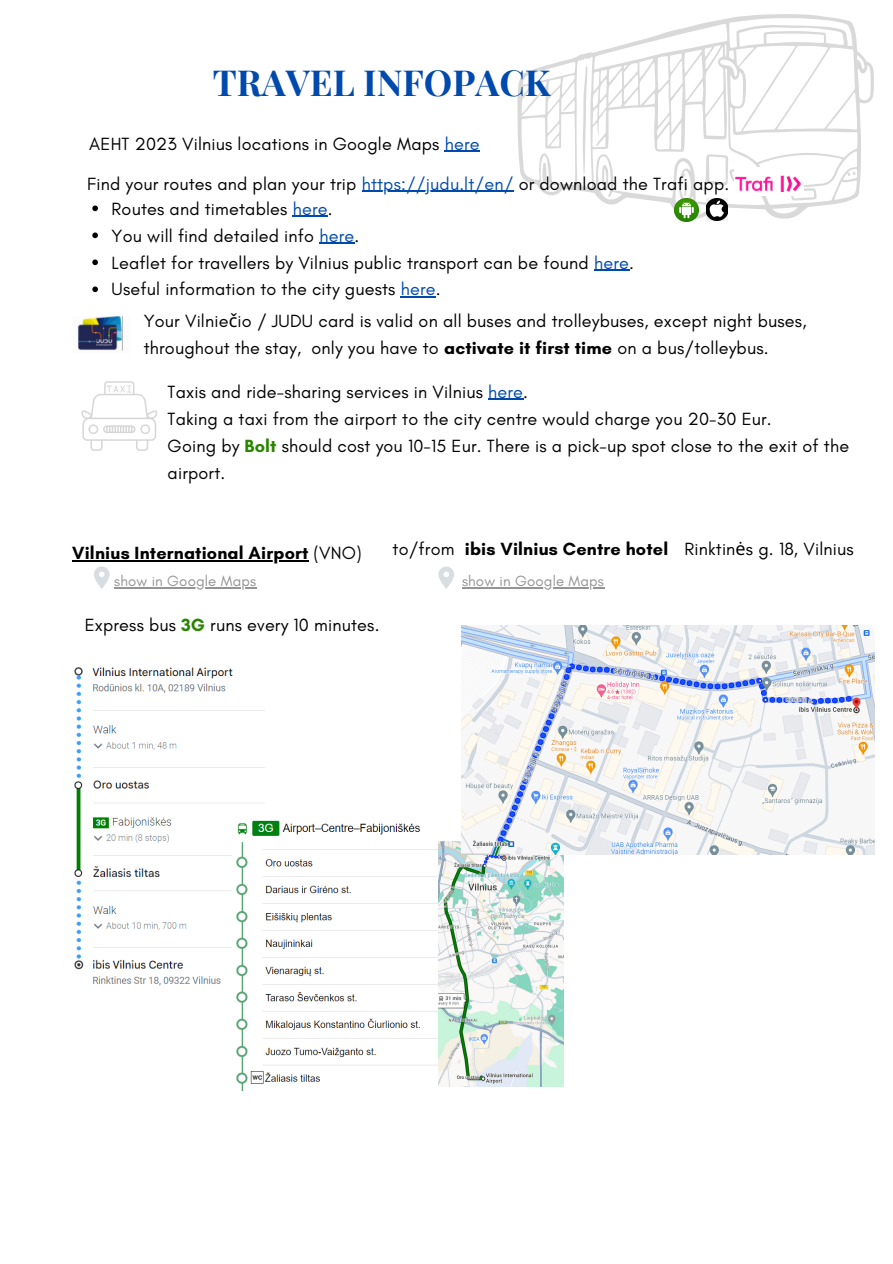
<style>
.page{position:relative;width:893px;height:1264px;background:#fff}
.page>*{position:absolute;margin:0;border:0;box-sizing:border-box;transform-origin:0 0}
.t1{font:700 36px "Playfair Display";color:#004aad}
.t2{font:18px/27px "Glacial Indifference";letter-spacing:.01em;color:#000}
.t3{font:700 18px "Glacial Indifference";letter-spacing:.01em;color:#000}
.t4{font:15px "Glacial Indifference";letter-spacing:.01em;color:#949494}
.s1{color:#004aad}
.s2{font-family:"Noto Sans"}
.s3{font-weight:700}
.s4{font-weight:700;color:#2a8600}
.s5{font-weight:400}
</style>
<div class="page">
<svg style="left:517px;top:14px;width:356px;height:206px"></svg>
<svg style="left:705px;top:154px;width:23px;height:31px"></svg>
<svg style="left:791px;top:188px;width:25px;height:12px"></svg>
<svg style="left:582px;top:66px;width:5px;height:110px"></svg>
<svg style="left:602px;top:165px;width:6px;height:26px"></svg>
<svg style="left:542px;top:163px;width:4px;height:21px"></svg>
<svg style="left:684px;top:178px;width:3px;height:18px"></svg>
<svg style="left:852px;top:171px;width:3px;height:4px"></svg>
<img style="left:734px;top:167px;width:69px;height:28px">
<img style="left:674px;top:198px;width:24px;height:24px">
<img style="left:706px;top:198px;width:21px;height:22px">
<hr style="left:114px;top:587px;width:142px;height:1px;background:#949494">
<hr style="left:462px;top:587px;width:142px;height:1px;background:#949494">
<hr style="left:72px;top:560px;width:237px;height:1px;background:#000">
<svg style="left:94px;top:566px;width:16px;height:23px"></svg>
<svg style="left:438px;top:566px;width:16px;height:23px"></svg>
<img style="left:438px;top:841px;width:126px;height:245px">
<img style="left:63px;top:667px;width:202px;height:319px">
<img style="left:232px;top:816px;width:206px;height:274px">
<img style="left:461px;top:625px;width:413px;height:229px">
<img style="left:78px;top:317px;width:45px;height:34px">
<hr style="left:361px;top:191px;width:152px;height:1px;background:#004aad">
<svg style="left:92px;top:205px;width:6px;height:6px"></svg>
<hr style="left:293px;top:216px;width:35px;height:1px;background:#004aad">
<svg style="left:92px;top:232px;width:6px;height:6px"></svg>
<hr style="left:319px;top:243px;width:35px;height:1px;background:#004aad">
<svg style="left:92px;top:259px;width:6px;height:6px"></svg>
<hr style="left:594px;top:269px;width:35px;height:2px;background:#004aad">
<svg style="left:92px;top:286px;width:6px;height:6px"></svg>
<hr style="left:400px;top:296px;width:36px;height:2px;background:#004aad">
<svg style="left:81px;top:381px;width:76px;height:70px"></svg>
<hr style="left:488px;top:399px;width:35px;height:1px;background:#004aad">
<hr style="left:444px;top:151px;width:36px;height:1px;background:#004aad">
<p class="t1" style="left:213px;top:57px;width:339px">TRAVEL INFOPACK</p>
<p class="t2" style="left:89px;top:130px;width:392px">AEHT 2023 Vilnius locations in Google Maps <span class="s1">here</span></p>
<p class="t2" style="left:87px;top:170px;width:643px">Find your routes and plan your trip <span class="s1">https://judu.lt/en/</span> or download the Trafi app.</p>
<p class="t2" style="left:112px;top:195px;width:222px">Routes and timetables <span class="s1">here</span>.</p>
<p class="t2" style="left:112px;top:222px;width:249px">You will find detailed info <span class="s1">here</span>.</p>
<p class="t2" style="left:112px;top:249px;width:523px">Leaflet for travellers by Vilnius public transport can be found <span class="s1">here</span>.</p>
<p class="t2" style="left:112px;top:276px;width:330px">Useful information to the city guests <span class="s1">here</span>.</p>
<p class="t2" style="left:144px;top:307px;width:664px">Your Vilnie<span class="s2">č</span>io / JUDU card is valid on all buses and trolleybuses, except night buses, throughout the stay, only you have to <span class="s3">activate it first time</span> on a bus/tolleybus.</p>
<p class="t2" style="left:168px;top:378px;width:362px">Taxis and ride-sharing services in Vilnius <span class="s1">here</span>.</p>
<p class="t2" style="left:168px;top:405px;width:605px">Taking a taxi from the airport to the city centre would charge you 20-30 Eur.</p>
<p class="t2" style="left:168px;top:432px;width:683px">Going by <span class="s4">Bolt</span> should cost you 10-15 Eur. There is a pick-up spot close to the exit of the airport.</p>
<p class="t3" style="left:72px;top:542px;width:291px">Vilnius International Airport <span class="s5">(VNO)</span></p>
<p class="t2" style="left:684px;top:535px;width:171px">Rinktin<span class="s2">ė</span>s g. 18, Vilnius</p>
<p class="t3" style="left:392px;top:538px;width:277px"><span class="s5">to/from</span> ibis Vilnius Centre hotel</p>
<p class="t4" style="left:114px;top:571px;width:143px">show in Google Maps</p>
<p class="t4" style="left:462px;top:571px;width:143px">show in Google Maps</p>
<p class="t2" style="left:85px;top:611px;width:296px">Express bus <span class="s4">3G</span> runs every 10 minutes.</p>
</div>
